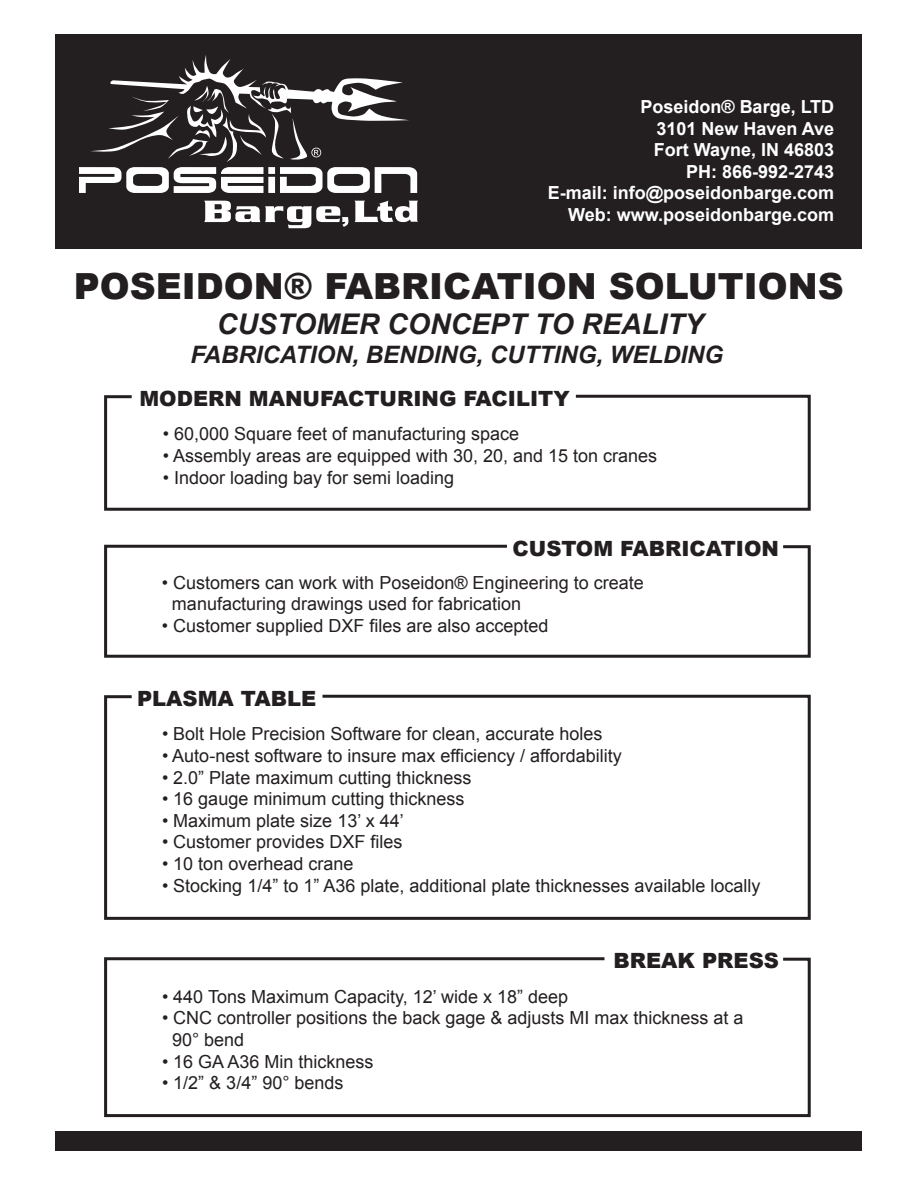
<style>
.page{position:relative;width:918px;height:1188px;background:#fff}
.page>*{position:absolute;margin:0;border:0;box-sizing:border-box;transform-origin:0 0}
.t1{font:900 36px "Arial";color:#231f20}
.t2{font:italic 700 28.5px "Arial";color:#231f20}
.t3{font:italic 700 24px "Arial";color:#231f20}
.t4{font:900 21px "Arial";color:#231f20}
.t5{font:18px/21.6px "Arial";color:#231f20}
.t6{font:700 18px/21.6px "Arial";color:#fff;text-align:right}
</style>
<div class="page">
<div style="left:56px;top:34px;width:806px;height:215px;background:#231f20"></div>
<div style="left:56px;top:1131px;width:806px;height:19px;background:#231f20"></div>
<svg style="left:104px;top:394px;width:707px;height:117px"></svg>
<svg style="left:104px;top:544px;width:707px;height:114px"></svg>
<svg style="left:104px;top:957px;width:707px;height:161px"></svg>
<svg style="left:104px;top:694px;width:707px;height:226px"></svg>
<svg style="left:79px;top:55px;width:338px;height:138px"></svg>
<svg style="left:204px;top:201px;width:144px;height:27px"></svg>
<svg style="left:354px;top:201px;width:64px;height:21px"></svg>
<p class="t6" style="left:548px;top:96px;width:288px">Poseidon® Barge, LTD<br>3101 New Haven Ave<br>Fort Wayne, IN 46803<br>PH: 866-992-2743<br>E-mail: info@poseidonbarge.com<br>Web: www.poseidonbarge.com</p>
<h1 class="t1" style="left:74px;top:267px;width:771px">POSEIDON® FABRICATION SOLUTIONS</h1>
<h2 class="t2" style="left:217px;top:306px;width:488px">CUSTOMER CONCEPT TO REALITY</h2>
<h3 class="t3" style="left:190px;top:339px;width:534px">FABRICATION, BENDING, CUTTING, WELDING</h3>
<p class="t4" style="left:139px;top:387px;width:432px">MODERN MANUFACTURING FACILITY</p>
<p class="t5" style="left:163px;top:423px;width:358px">• 60,000 Square feet of manufacturing space</p>
<p class="t5" style="left:163px;top:445px;width:496px">• Assembly areas are equipped with 30, 20, and 15 ton cranes</p>
<p class="t5" style="left:163px;top:467px;width:293px">• Indoor loading bay for semi loading</p>
<p class="t4" style="left:513px;top:537px;width:268px">CUSTOM FABRICATION</p>
<p class="t5" style="left:172px;top:572px;width:473px;text-indent:-10px">• Customers can work with Poseidon® Engineering to create manufacturing drawings used for fabrication</p>
<p class="t5" style="left:162px;top:615px;width:388px">• Customer supplied DXF files are also accepted</p>
<p class="t4" style="left:137px;top:687px;width:181px">PLASMA TABLE</p>
<p class="t5" style="left:162px;top:723px;width:442px">• Bolt Hole Precision Software for clean, accurate holes</p>
<p class="t5" style="left:162px;top:745px;width:461px">• Auto-nest software to insure max efficiency / affordability</p>
<p class="t5" style="left:162px;top:767px;width:311px">• 2.0” Plate maximum cutting thickness</p>
<p class="t5" style="left:162px;top:788px;width:304px">• 16 gauge minimum cutting thickness</p>
<p class="t5" style="left:162px;top:810px;width:243px">• Maximum plate size 13’ x 44’</p>
<p class="t5" style="left:162px;top:831px;width:242px">• Customer provides DXF files</p>
<p class="t5" style="left:162px;top:853px;width:193px">• 10 ton overhead crane</p>
<p class="t5" style="left:162px;top:875px;width:600px">• Stocking 1/4” to 1” A36 plate, additional plate thicknesses available locally</p>
<p class="t4" style="left:613px;top:949px;width:167px">BREAK PRESS</p>
<p class="t5" style="left:162px;top:986px;width:408px">• 440 Tons Maximum Capacity, 12’ wide x 18” deep</p>
<p class="t5" style="left:172px;top:1008px;width:573px;text-indent:-10px">• CNC controller positions the back gage &amp; adjusts MI max thickness at a<br>90° bend</p>
<p class="t5" style="left:162px;top:1051px;width:213px">• 16 GA A36 Min thickness</p>
<p class="t5" style="left:162px;top:1072px;width:183px">• 1/2” &amp; 3/4” 90° bends</p>
</div>
